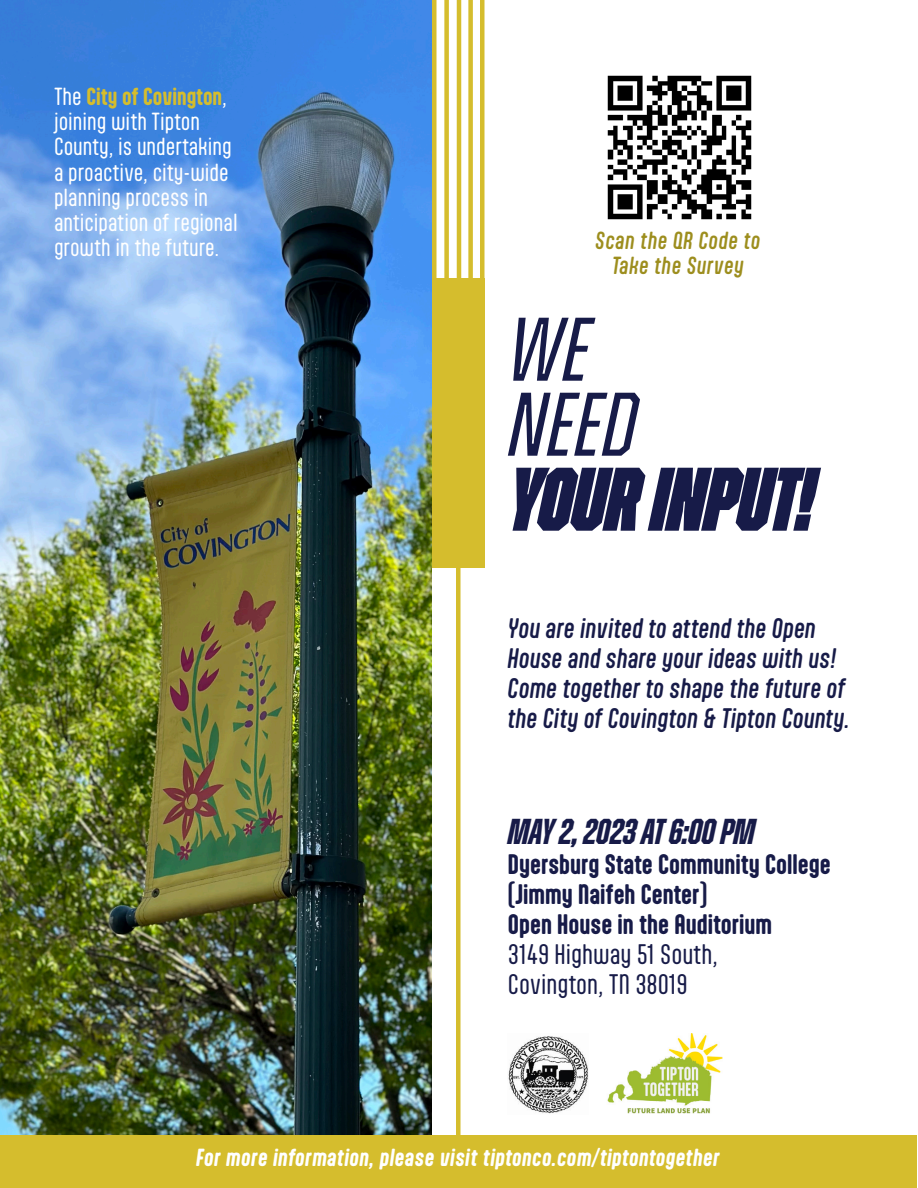
<style>
.page{position:relative;width:918px;height:1188px;background:#fff}
.page>*{position:absolute;margin:0;border:0;box-sizing:border-box;transform-origin:0 0}
.t1{font:italic 900 90px "Zuume Edge";color:#171b48}
.t2{font:italic 90px "Zuume Edge";color:#171b48}
.t3{font:italic 700 36px "Zuume Edge";letter-spacing:-.005em;color:#171b48}
.t4{font:italic 500 24px/30px "Aptly";color:#171b48}
.t5{font:700 24px "Aptly";color:#171b48}
.t6{font:24px "Aptly";color:#171b48}
.t7{font:21px/25.2px "Aptly";color:#fff}
.t8{font:italic 700 21px "Aptly";letter-spacing:.02em;color:#fff}
.t9{font:italic 500 21px "Aptly";letter-spacing:.02em;color:#9d8e1e}
.s1{font-weight:700;color:#d5bd2d}
</style>
<div class="page">
<img style="left:0;top:0;width:432px;height:1135px">
<div style="left:0;top:1136px;width:916px;height:52px;background:#d5bd2d"></div>
<div style="left:432px;top:279px;width:52px;height:289px;background:#d5bd2d"></div>
<hr style="left:456px;top:568px;width:4px;height:568px;background:#d5bd2d">
<hr style="left:480px;top:0;width:4px;height:279px;background:#d5bd2d">
<hr style="left:432px;top:0;width:4px;height:279px;background:#d5bd2d">
<hr style="left:457px;top:0;width:4px;height:279px;background:#d5bd2d">
<div style="left:444px;top:0;width:5px;height:279px;background:#d5bd2d"></div>
<div style="left:468px;top:0;width:5px;height:279px;background:#d5bd2d"></div>
<img style="left:607px;top:75px;width:145px;height:145px">
<img style="left:508px;top:1036px;width:81px;height:78px">
<img style="left:607px;top:1033px;width:116px;height:81px">
<p class="t7" style="left:54px;top:83px;width:185px">The <span class="s1">City of Covington</span>, joining with Tipton<br>County, is undertaking a proactive, city-wide planning process in anticipation of regional growth in the future.</p>
<p class="t9" style="left:596px;top:227px;width:167px">Scan the QR Code to</p>
<p class="t9" style="left:612px;top:253px;width:134px">Take the Survey</p>
<p class="t2" style="left:508px;top:304px;width:83px">WE</p>
<p class="t2" style="left:508px;top:379px;width:131px">NEED</p>
<p class="t1" style="left:508px;top:451px;width:307px">YOUR INPUT!</p>
<p class="t4" style="left:508px;top:613px;width:344px">You are invited to attend the Open House and share your ideas with us!<br>Come together to shape the future of the City of Covington &amp; Tipton County.</p>
<p class="t3" style="left:508px;top:813px;width:249px">May 2, 2023 at 6:00 PM</p>
<p class="t5" style="left:508px;top:850px;width:324px">Dyersburg State Community College</p>
<p class="t5" style="left:508px;top:880px;width:201px">(Jimmy Naifeh Center)</p>
<p class="t5" style="left:508px;top:910px;width:266px">Open House in the Auditorium</p>
<p class="t6" style="left:508px;top:940px;width:211px">3149 Highway 51 South,</p>
<p class="t6" style="left:508px;top:970px;width:181px">Covington, TN 38019</p>
<p class="t8" style="left:196px;top:1145px;width:525px">For more information, please visit tiptonco.com/tiptontogether</p>
</div>
